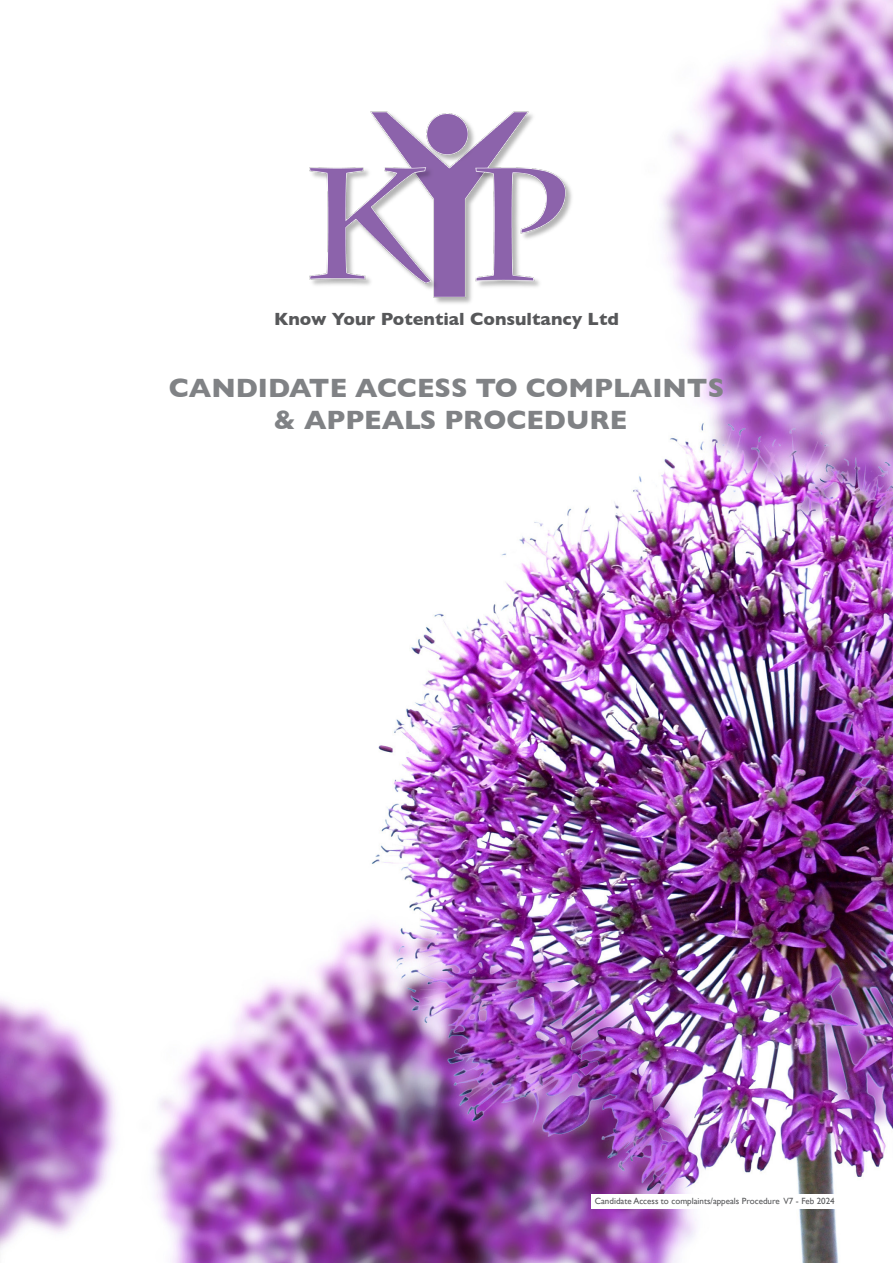
<style>
.page{position:relative;width:893px;height:1263px;background:#fff}
.page>*{position:absolute;margin:0;border:0;box-sizing:border-box;transform-origin:0 0}
.t1{font:700 27px "Gill Sans";color:#808285}
.t2{font:700 18px "Gill Sans";color:#57585a}
.t3{font:9px "Gill Sans";color:#57585a}
</style>
<div class="page">
<img style="left:0;top:0;width:893px;height:1263px">
<img style="left:308px;top:74px;width:267px;height:237px">
<div style="left:591px;top:1195px;width:248px;height:14px;background:#fff"></div>
<p class="t2" style="left:274px;top:305px;width:346px">Know Your Potential Consultancy Ltd</p>
<p class="t1" style="left:169px;top:366px;width:557px">CANDIDATE ACCESS TO COMPLAINTS</p>
<p class="t1" style="left:274px;top:399px;width:355px">&amp; APPEALS PROCEDURE</p>
<p class="t3" style="left:595px;top:1196px;width:241px">Candidate Access to complaints/appeals Procedure V7 - Feb 2024</p>
</div>
